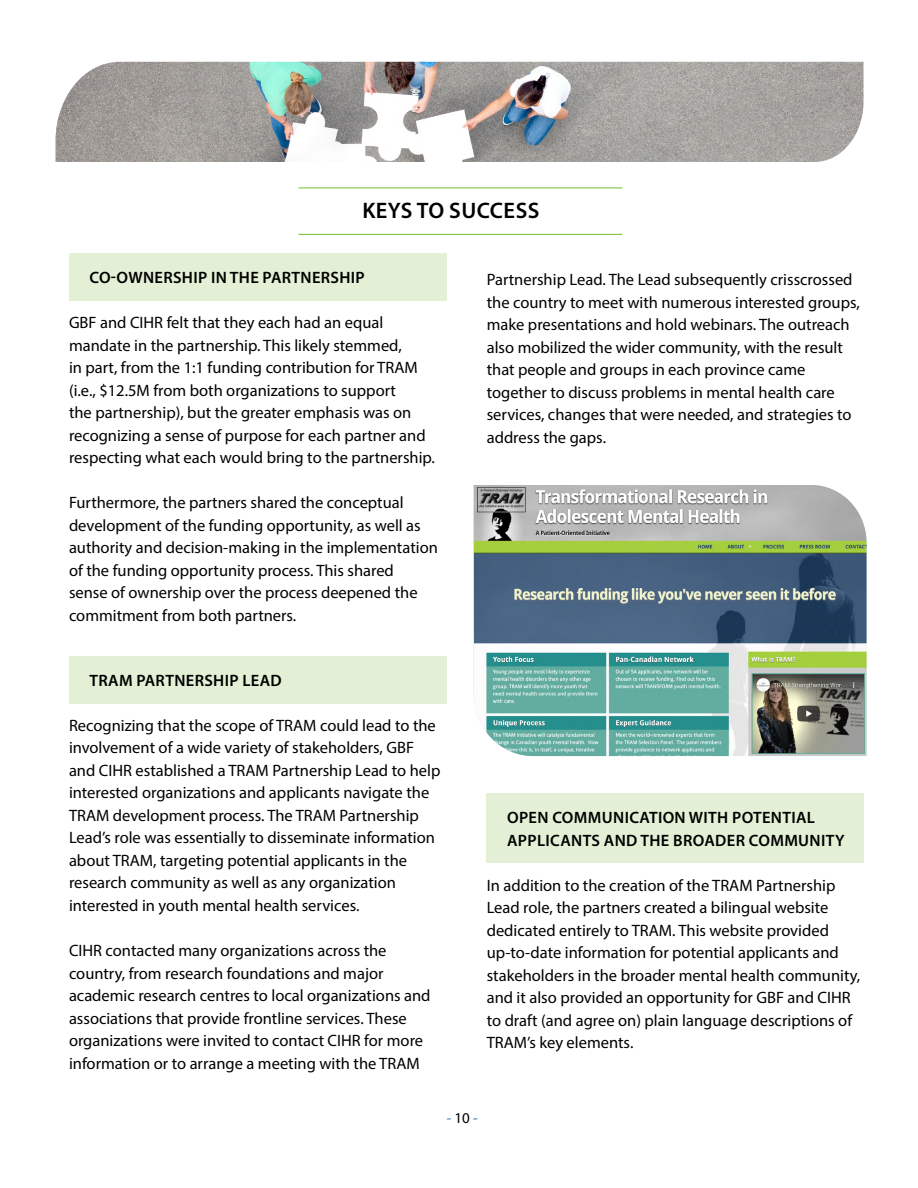
<style>
.page{position:relative;width:918px;height:1188px;background:#fff}
.page>*{position:absolute;margin:0;border:0;box-sizing:border-box;transform-origin:0 0}
.t1{font:600 22.5px "Myriad Pro";letter-spacing:.02em;color:#000}
.t2{font:16.5px/22.5px "Myriad Pro";color:#000}
.t3{font:600 16.5px/22.5px "Myriad Pro";letter-spacing:.02em;color:#000}
.t4{font:15px "Myriad Pro";color:#3370a7}
.s1{color:#000}
</style>
<div class="page">
<div style="left:69px;top:253px;width:377px;height:48px;background:#e3f0d6"></div>
<div style="left:69px;top:656px;width:377px;height:48px;background:#e3f0d6"></div>
<div style="left:487px;top:793px;width:377px;height:70px;background:#e3f0d6"></div>
<img style="left:474px;top:485px;width:393px;height:271px">
<hr style="left:298px;top:187px;width:324px;height:1px;background:#85c446">
<hr style="left:298px;top:234px;width:324px;height:1px;background:#85c446">
<img style="left:56px;top:62px;width:808px;height:100px">
<h1 class="t1" style="left:362px;top:196px;width:179px">KEYS TO SUCCESS</h1>
<p class="t3" style="left:89px;top:266px;width:277px">CO-OWNERSHIP IN THE PARTNERSHIP</p>
<p class="t2" style="left:69px;top:311px;width:367px">GBF and CIHR felt that they each had an equal mandate in the partnership. This likely stemmed,<br>in part, from the 1:1 funding contribution for TRAM (i.e., $12.5M from both organizations to support<br>the partnership), but the greater emphasis was on recognizing a sense of purpose for each partner and respecting what each would bring to the partnership.</p>
<p class="t2" style="left:69px;top:491px;width:370px">Furthermore, the partners shared the conceptual development of the funding opportunity, as well as authority and decision-making in the implementation of the funding opportunity process. This shared<br>sense of ownership over the process deepened the commitment from both partners.</p>
<p class="t2" style="left:487px;top:268px;width:375px">Partnership Lead. The Lead subsequently crisscrossed the country to meet with numerous interested groups, make presentations and hold webinars. The outreach also mobilized the wider community, with the result that people and groups in each province came together to discuss problems in mental health care services, changes that were needed, and strategies to address the gaps.</p>
<p class="t3" style="left:89px;top:669px;width:194px">TRAM PARTNERSHIP LEAD</p>
<p class="t2" style="left:69px;top:714px;width:373px">Recognizing that the scope of TRAM could lead to the involvement of a wide variety of stakeholders, GBF and CIHR established a TRAM Partnership Lead to help interested organizations and applicants navigate the TRAM development process. The TRAM Partnership Lead’s role was essentially to disseminate information about TRAM, targeting potential applicants in the research community as well as any organization interested in youth mental health services.</p>
<p class="t2" style="left:69px;top:939px;width:363px">CIHR contacted many organizations across the country, from research foundations and major academic research centres to local organizations and associations that provide frontline services. These organizations were invited to contact CIHR for more information or to arrange a meeting with the TRAM</p>
<p class="t3" style="left:507px;top:806px;width:339px">OPEN COMMUNICATION WITH POTENTIAL<br>APPLICANTS AND THE BROADER COMMUNITY</p>
<p class="t2" style="left:487px;top:874px;width:375px">In addition to the creation of the TRAM Partnership Lead role, the partners created a bilingual website dedicated entirely to TRAM. This website provided up-to-date information for potential applicants and stakeholders in the broader mental health community, and it also provided an opportunity for GBF and CIHR to draft (and agree on) plain language descriptions of TRAM’s key elements.</p>
<p class="t4" style="left:447px;top:1109px;width:32px">- <span class="s1">10</span> -</p>
</div>
